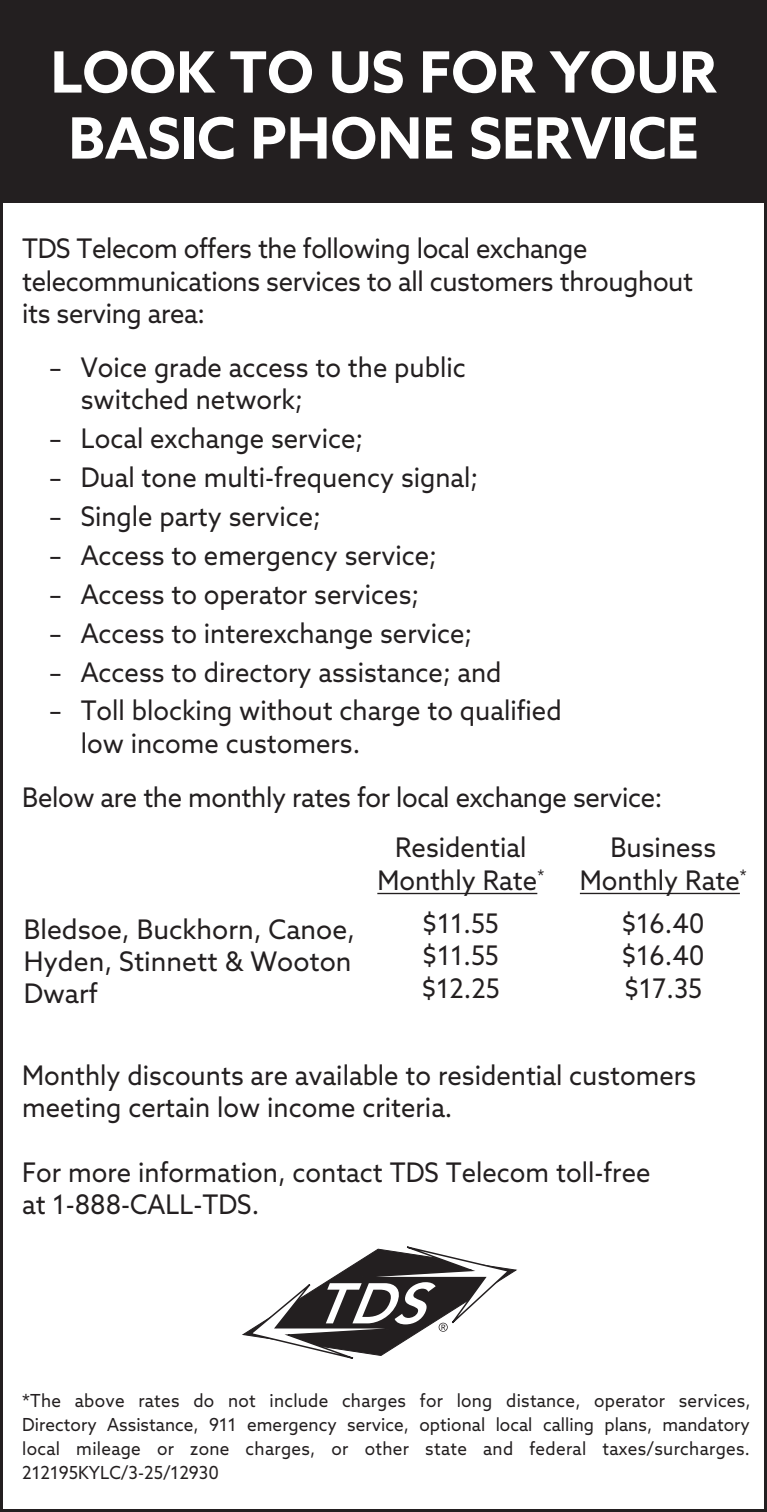
<style>
.page{position:relative;width:767px;height:1512px;background:#fff}
.page>*{position:absolute;margin:0;border:0;box-sizing:border-box;transform-origin:0 0}
.t1{font:700 57px "Azo Sans";color:#fff}
.t2{font:27px/32.4px "Azo Sans";color:#231f20;scale:.95 1}
.t3{font:27px/32.4px "Azo Sans";color:#231f20}
.t4{font:18px/24px "Azo Sans";letter-spacing:.02em;color:#231f20;text-align:justify;scale:.95 1}
</style>
<div class="page">
<div style="left:0;top:0;width:767px;height:202px;background:#231f20"></div>
<svg style="left:242px;top:1246px;width:275px;height:113px"></svg>
<hr style="left:377px;top:893px;width:160px;height:1px;background:#231f20">
<hr style="left:580px;top:893px;width:160px;height:1px;background:#231f20">
<p class="t1" style="left:51px;top:35px;width:667px">LOOK TO US FOR YOUR</p>
<p class="t1" style="left:68px;top:101px;width:631px">BASIC PHONE SERVICE</p>
<p class="t2" style="left:22px;top:232px;width:707px">TDS Telecom offers the following local exchange telecommunications services to all customers throughout its serving area:</p>
<p class="t2" style="left:81px;top:351px;width:407px;text-indent:-31px">– Voice grade access to the public switched network;</p>
<p class="t2" style="left:49px;top:422px;width:332px">– Local exchange service;</p>
<p class="t2" style="left:49px;top:461px;width:453px">– Dual tone multi-frequency signal;</p>
<p class="t2" style="left:49px;top:500px;width:287px">– Single party service;</p>
<p class="t2" style="left:49px;top:539px;width:409px">– Access to emergency service;</p>
<p class="t2" style="left:49px;top:578px;width:391px">– Access to operator services;</p>
<p class="t2" style="left:49px;top:617px;width:447px">– Access to interexchange service;</p>
<p class="t2" style="left:49px;top:655px;width:478px">– Access to directory assistance; and</p>
<p class="t2" style="left:81px;top:694px;width:508px;text-indent:-31px">– Toll blocking without charge to qualified low income customers.</p>
<p class="t2" style="left:22px;top:781px;width:675px">Below are the monthly rates for local exchange service:</p>
<p class="t3" style="left:24px;top:913px;width:333px">Bledsoe, Buckhorn, Canoe,</p>
<p class="t3" style="left:24px;top:945px;width:329px">Hyden, Stinnett &amp; Wooton<br>Dwarf</p>
<p class="t2" style="left:377px;top:831px;width:177px;text-align:center">Residential<br>Monthly Rate<sup>*</sup></p>
<p class="t2" style="left:422px;top:907px;width:84px;text-align:justify">$11.55 $11.55 $12.25</p>
<p class="t2" style="left:580px;top:831px;width:177px;text-align:center">Business<br>Monthly Rate<sup>*</sup></p>
<p class="t2" style="left:622px;top:907px;width:89px;text-align:justify">$16.40 $16.40 $17.35</p>
<p class="t2" style="left:22px;top:1058px;width:711px">Monthly discounts are available to residential customers meeting certain low income criteria.</p>
<p class="t2" style="left:22px;top:1156px;width:663px">For more information, contact TDS Telecom toll-free at 1-888-CALL-TDS.</p>
<p class="t4" style="left:22px;top:1389px;width:768px">*The above rates do not include charges for long distance, operator services, Directory Assistance, 911 emergency service, optional local calling plans, mandatory local mileage or zone charges, or other state and federal taxes/surcharges.<br>212195KYLC/3-25/12930</p>
</div>
